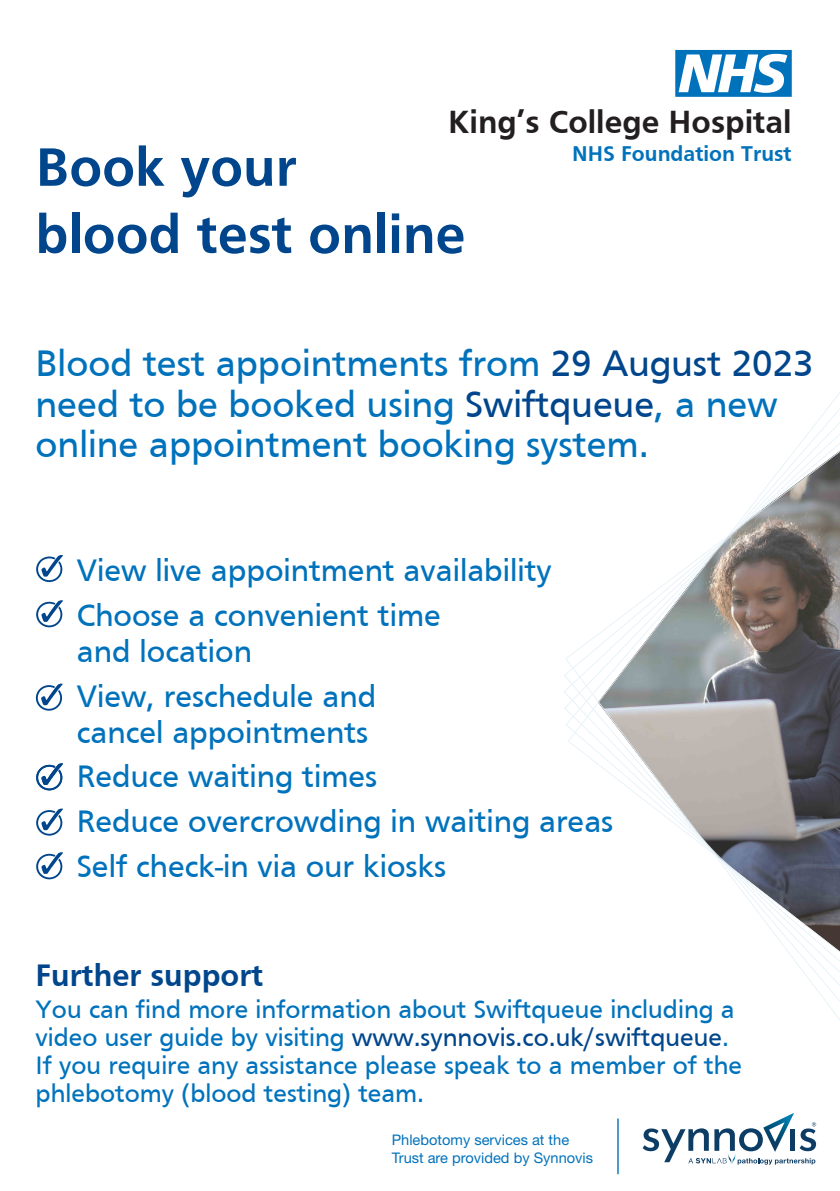
<style>
.page{position:relative;width:840px;height:1191px;background:#fff}
.page>*{position:absolute;margin:0;border:0;box-sizing:border-box;transform-origin:0 0}
.t1{font:700 56px/67.2px "Frutiger";color:#01468c}
.t2{font:38px/40px "Frutiger";color:#0072bc}
.t3{font:700 33px "Frutiger";color:#231f20}
.t4{font:32px/45px "Frutiger";color:#0072bc}
.t5{font:700 32px "Frutiger";color:#01468c}
.t6{font:26px/28px "Frutiger";color:#0072bc}
.t7{font:700 22px "Frutiger";color:#0072bc}
.t8{font:14.6px/17.6px "Helvetica Neue LT Std";color:#0072bc}
.s1{color:#01468c}
</style>
<div class="page">
<svg style="left:617px;top:1113px;width:200px;height:62px"></svg>
<hr style="left:617px;top:1118px;width:1px;height:56px;background:#0072bc">
<svg style="left:675px;top:49px;width:117px;height:48px"></svg>
<svg style="left:36px;top:555px;width:27px;height:27px"></svg>
<svg style="left:36px;top:600px;width:27px;height:27px"></svg>
<svg style="left:36px;top:808px;width:27px;height:27px"></svg>
<svg style="left:36px;top:683px;width:27px;height:27px"></svg>
<svg style="left:36px;top:763px;width:27px;height:27px"></svg>
<svg style="left:36px;top:852px;width:27px;height:27px"></svg>
<svg style="left:565px;top:394px;width:274px;height:625px"></svg>
<p class="t3" style="left:448px;top:103px;width:345px">King’s College Hospital</p>
<p class="t7" style="left:571px;top:140px;width:221px">NHS Foundation Trust</p>
<h1 class="t1" style="left:36px;top:133px;width:431px">Book your<br>blood test online</h1>
<h2 class="t2" style="left:36px;top:343px;width:779px">Blood test appointments from <span class="s1">29 August 2023 </span>need to be booked using <span class="s1">Swiftqueue</span>, a new online appointment booking system.</h2>
<p class="t4" style="left:77px;top:547px;width:476px">View live appointment availability<br>Choose a convenient time</p>
<p class="t4" style="left:77px;top:628px;width:301px">and location<br>View, reschedule and</p>
<p class="t4" style="left:77px;top:709px;width:537px">cancel appointments<br>Reduce waiting times<br>Reduce overcrowding in waiting areas<br>Self check-in via our kiosks</p>
<p class="t5" style="left:36px;top:956px;width:229px">Further support</p>
<p class="t6" style="left:36px;top:994px;width:707px">You can find more information about Swiftqueue including a video user guide by visiting <span class="s1">www.synnovis.co.uk/swiftqueue</span>.<br>If you require any assistance please speak to a member of the phlebotomy (blood testing) team.</p>
<p class="t8" style="left:391px;top:1131px;width:203px">Phlebotomy services at the<br>Trust are provided by Synnovis</p>
</div>
